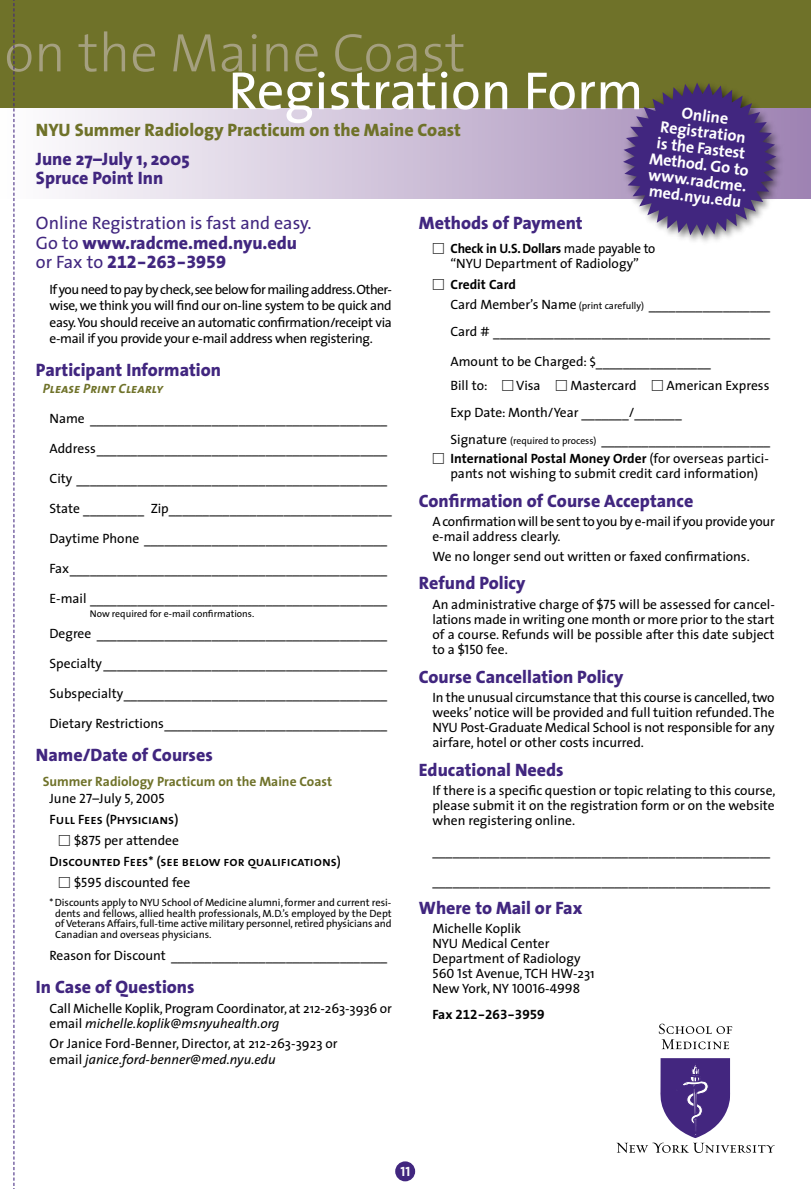
<style>
.page{position:relative;width:811px;height:1189px;background:#fff}
.page>*{position:absolute;margin:0;border:0;box-sizing:border-box;transform-origin:0 0}
.t1{font:300 54.75px "The Sans";color:#a5a080}
.t2{font:54px "The Sans";color:#fff}
.t3{font:800 18px/19.5px "The Sans";color:#41267f}
.t4{font:18px/19.5px "The Sans";color:#41267f}
.t5{font:800 18px "The Sans";color:#6f7229}
.t6{font:18px "The Sans Extra Bold Expert";color:#41267f}
.t7{font:700 16.2px/16.2px "The Sans";color:#fff;text-align:center}
.t8{font:13.5px/15px "The Sans";color:#000}
.t9{font:13.5px "The Sans Semi Bold Caps";color:#000}
.t10{font:700 13.5px "The Sans";color:#6f7229}
.t11{font:italic 13.5px "The Sans Bold Caps";color:#6f7229}
.t12{font:13.5px "The Sans Caps";color:#000}
.t13{font:13.5px "The Sans Bold Expert";color:#000}
.t14{font:13.5px "The Sans Bold Caps";color:#fff}
.t15{font:10.5px/10.5px "The Sans";color:#000;text-align:justify}
.t16{font:9.75px "The Sans";color:#000}
.s1{font-weight:800}
.s2{font-family:"The Sans"}
.s3{font-family:"Universal Std Newswith Comm Pi"}
.s4{font-family:"The Sans Caps"}
.s5{font-style:italic}
.s6{font-weight:700}
.s7{font-size:9.75px}
.s8{font-family:"The Sans";font-weight:700}
</style>
<div class="page">
<div style="left:0;top:0;width:810px;height:108px;background:#6f7229"></div>
<svg style="left:14px;top:108px;width:796px;height:90px;background:#d6cbdf"></svg>
<svg style="left:13px;top:0;width:1px;height:1186px"></svg>
<svg style="left:613px;top:83px;width:171px;height:159px"></svg>
<svg style="left:616px;top:1058px;width:158px;height:94px"></svg>
<svg style="left:658px;top:1023px;width:73px;height:25px"></svg>
<div style="left:396px;top:1161px;width:18px;height:19px;background:#41267f;border-radius:50%"></div>
<div style="left:395px;top:1160px;width:20px;height:20px;border:1px solid #41267f;border-radius:50%"></div>
<h1 class="t1" style="left:4px;top:8px;width:462px">on the Maine Coast</h1>
<h2 class="t2" style="left:228px;top:46px;width:416px">Registration Form</h2>
<h3 class="t5" style="left:36px;top:115px;width:426px">NYU Summer Radiology Practicum on the Maine Coast</h3>
<h3 class="t3" style="left:36px;top:148px;width:155px">June 27–July 1, 2005<br>Spruce Point Inn</h3>
<p class="t7" style="left:656px;top:101px;width:102px;rotate:7deg">Online<br>Registration is the Fastest<br>Method. Go to www.radcme. med.nyu.edu</p>
<h3 class="t4" style="left:36px;top:213px;width:277px">Online Registration is fast and easy.<br>Go to <span class="s1">www.radcme.med.nyu.edu</span></h3>
<h3 class="t6" style="left:36px;top:247px;width:191px"><span class="s2">or Fax to</span> 212-263-3959</h3>
<p class="t8" style="left:49px;top:280px;width:344px;line-height:16.5px;text-align:justify">If you need to pay by check, see below for mailing address. Other&shy;wise, we think you will find our on-line system to be quick and easy. You should receive an automatic confirmation/receipt via e-mail if you provide your e-mail address when registering.</p>
<h3 class="t3" style="left:36px;top:360px;width:186px">Participant Information</h3>
<p class="t11" style="left:43px;top:377px;width:122px">Please Print Clearly</p>
<p class="t8" style="left:49px;top:410px;width:339px">Name ____________________________________________</p>
<p class="t8" style="left:49px;top:440px;width:339px">Address___________________________________________</p>
<p class="t8" style="left:49px;top:470px;width:339px">City ______________________________________________</p>
<p class="t8" style="left:49px;top:500px;width:344px">State _________ Zip_________________________________</p>
<p class="t8" style="left:49px;top:530px;width:339px">Daytime Phone ____________________________________</p>
<p class="t8" style="left:49px;top:560px;width:339px">Fax_______________________________________________</p>
<p class="t8" style="left:49px;top:590px;width:339px">E-mail ____________________________________________</p>
<p class="t16" style="left:90px;top:605px;width:166px">Now required for e-mail confirmations.</p>
<p class="t8" style="left:49px;top:625px;width:339px">Degree ___________________________________________</p>
<p class="t8" style="left:49px;top:655px;width:339px">Specialty__________________________________________</p>
<p class="t8" style="left:49px;top:685px;width:339px">Subspecialty_______________________________________</p>
<p class="t8" style="left:49px;top:715px;width:339px">Dietary Restrictions_________________________________</p>
<h3 class="t3" style="left:36px;top:744px;width:178px">Name/Date of Courses</h3>
<p class="t10" style="left:43px;top:770px;width:291px">Summer Radiology Practicum on the Maine Coast</p>
<p class="t12" style="left:49px;top:786px;width:117px"><span class="s2">June</span> 27–<span class="s2">July</span> 5, 2005</p>
<p class="t9" style="left:49px;top:807px;width:130px">Full Fees (Physicians)</p>
<p class="t8" style="left:58px;top:832px;width:122px"><span class="s3">□</span> <span class="s4">$875</span> per attendee</p>
<p class="t9" style="left:49px;top:849px;width:293px">Discounted Fees* (see below for qualifications)</p>
<p class="t8" style="left:58px;top:874px;width:133px"><span class="s3">□</span> <span class="s4">$595</span> discounted fee</p>
<p class="t15" style="left:55px;top:897px;width:338px;text-indent:-6px">* Discounts apply to NYU School of Medicine alumni, former and current resi&shy;dents and fellows, allied health professionals, M.D.’s employed by the Dept of Veterans Affairs, full-time active military personnel, retired physicians and Canadian and overseas physicians.</p>
<p class="t8" style="left:49px;top:947px;width:339px">Reason for Discount ________________________________</p>
<h3 class="t3" style="left:36px;top:976px;width:160px">In Case of Questions</h3>
<p class="t8" style="left:49px;top:1000px;width:344px">Call Michelle Koplik, Program Coordinator, at 212-263-3936 or email <span class="s5">michelle.koplik@msnyuhealth.org</span></p>
<p class="t8" style="left:49px;top:1033px;width:289px;line-height:16.5px">Or Janice Ford-Benner, Director, at 212-263-3923 or email <span class="s5">janice.ford-benner@med.nyu.edu</span></p>
<h3 class="t3" style="left:418px;top:213px;width:165px">Methods of Payment</h3>
<p class="t8" style="left:432px;top:241px;width:224px;text-align:center"><span class="s3">□</span> <span class="s6">Check in U.S. Dollars</span> made payable to “NYU Department of Radiology”</p>
<p class="t8" style="left:450px;top:274px;width:321px;line-height:19.5px;text-indent:-18px"><span class="s3">□</span> <span class="s6">Credit Card<br></span>Card Member’s Name <span class="s7">(print carefully)</span> __________________</p>
<p class="t8" style="left:450px;top:323px;width:321px">Card # _________________________________________</p>
<p class="t8" style="left:450px;top:349px;width:320px;line-height:24px">Amount to be Charged: $_________________<br>Bill to: <span class="s3">□</span> Visa <span class="s3">□</span> Mastercard <span class="s3">□</span> American Express</p>
<p class="t8" style="left:450px;top:398px;width:321px;line-height:27px">Exp Date: Month/Year _______/_______<br>Signature <span class="s7">(required to process)</span> _________________________</p>
<p class="t8" style="left:432px;top:451px;width:337px;text-align:center"><span class="s3">□</span> <span class="s6">International Postal Money Order</span> (for overseas partici&shy;pants not wishing to submit credit card information)</p>
<h3 class="t3" style="left:418px;top:490px;width:276px">Confirmation of Course Acceptance</h3>
<p class="t8" style="left:432px;top:514px;width:344px">A confirmation will be sent to you by e-mail if you provide your e-mail address clearly.</p>
<p class="t8" style="left:432px;top:548px;width:319px">We no longer send out written or faxed confirmations.</p>
<h3 class="t3" style="left:418px;top:573px;width:108px">Refund Policy</h3>
<p class="t8" style="left:432px;top:596px;width:344px;text-align:justify">An administrative charge of <span class="s4">$75</span> will be assessed for cancel&shy;lations made in writing one month or more prior to the start of a course. Refunds will be possible after this date subject to a <span class="s4">$150</span> fee.</p>
<h3 class="t3" style="left:418px;top:666px;width:206px">Course Cancellation Policy</h3>
<p class="t8" style="left:432px;top:689px;width:343px;text-align:justify">In the unusual circumstance that this course is cancelled, two weeks’ notice will be provided and full tuition refunded. The NYU Post-Graduate Medical School is not responsible for any airfare, hotel or other costs incurred.</p>
<h3 class="t3" style="left:418px;top:759px;width:146px">Educational Needs</h3>
<p class="t8" style="left:432px;top:782px;width:344px;text-align:justify">If there is a specific question or topic relating to this course, please submit it on the registration form or on the website when registering online.</p>
<p class="t8" style="left:432px;top:842px;width:339px">__________________________________________________</p>
<p class="t8" style="left:432px;top:872px;width:339px">__________________________________________________</p>
<h3 class="t3" style="left:418px;top:897px;width:165px">Where to Mail or Fax</h3>
<p class="t8" style="left:432px;top:920px;width:164px">Michelle Koplik<br>NYU Medical Center<br>Department of Radiology<br><span class="s4">560 1</span>st Avenue, TCH HW-231<br>New York, NY <span class="s4">10016-4998</span></p>
<p class="t13" style="left:432px;top:1002px;width:114px"><span class="s8">Fax</span> 212-263-3959</p>
<p class="t14" style="left:400px;top:1159px;width:11px">11</p>
</div>
